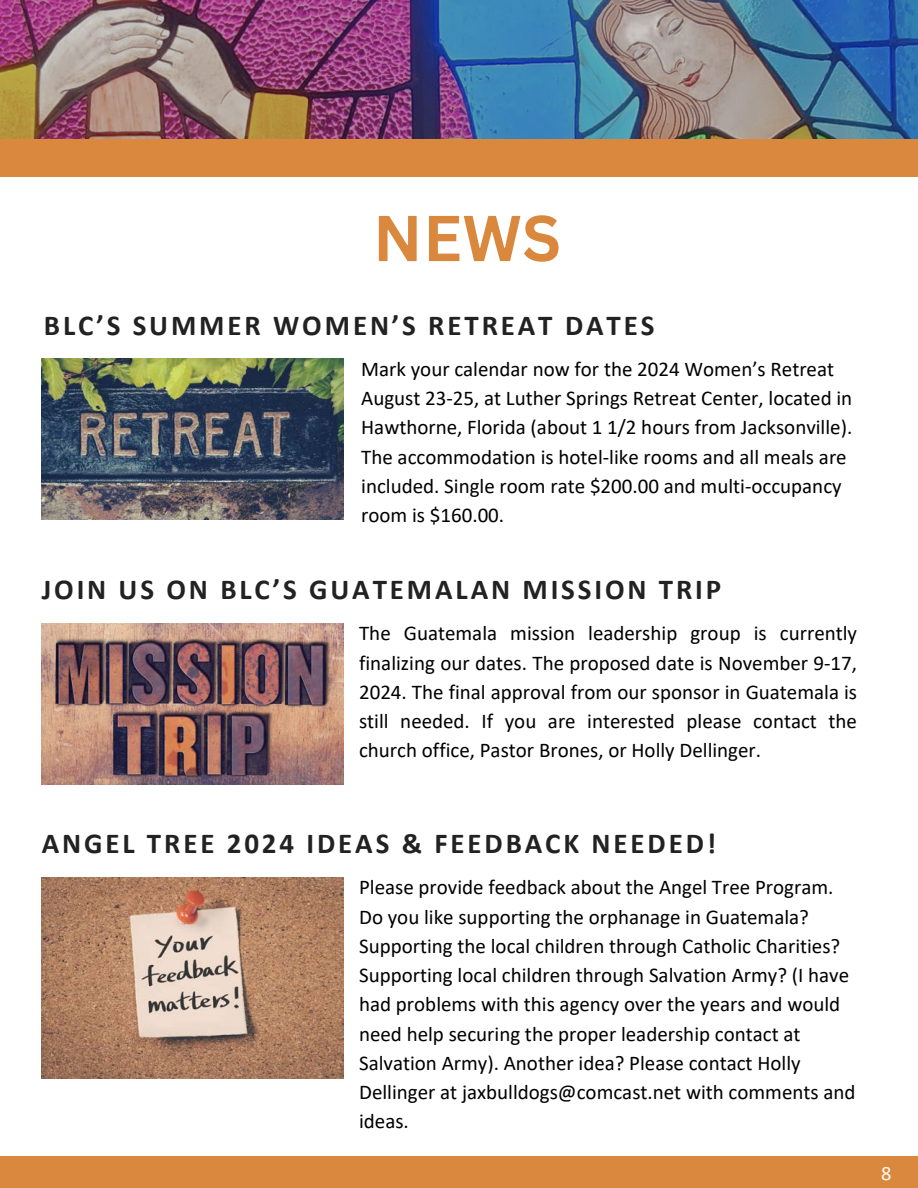
<style>
.page{position:relative;width:918px;height:1188px;background:#fff}
.page>*{position:absolute;margin:0;border:0;box-sizing:border-box;transform-origin:0 0}
.t1{font:700 63.3px "Canva Sans";color:#db883f}
.t2{font:700 28.95px "Calibri";letter-spacing:.1em;color:#222}
.t3{font:21.9px "Canva Sans";color:#fff9f3}
.t4{font:21px/29.2px "Calibri";color:#000}
.t5{font:20.4px "Calibri";color:#fff9f3}
</style>
<div class="page">
<div style="left:0;top:1156px;width:918px;height:32px;background:#db883f"></div>
<img style="left:41px;top:359px;width:303px;height:161px">
<img style="left:41px;top:623px;width:303px;height:161px">
<img style="left:41px;top:877px;width:303px;height:202px">
<img style="left:0;top:0;width:918px;height:140px">
<div style="left:0;top:140px;width:918px;height:37px;background:#db883f"></div>
<p class="t1" style="left:373px;top:193px;width:189px">NEWS</p>
<p class="t2" style="left:44px;top:313px;width:612px">BLC’S SUMMER WOMEN’S RETREAT DATES</p>
<p class="t4" style="left:361px;top:356px;width:493px">Mark your calendar now for the 2024 Women’s Retreat August 23-25, at Luther Springs Retreat Center, located in Hawthorne, Florida (about 1 1/2 hours from Jacksonville).<br>The accommodation is hotel-like rooms and all meals are included. Single room rate $200.00 and multi-occupancy room is $160.00.</p>
<p class="t2" style="left:42px;top:578px;width:681px">JOIN US ON BLC’S GUATEMALAN MISSION TRIP</p>
<h2 class="t4" style="left:359px;top:620px;width:500px;text-align:justify">The Guatemala mission leadership group is currently finalizing our dates. The proposed date is November 9-17, 2024. The final approval from our sponsor in Guatemala is still needed. If you are interested please contact the church office, Pastor Brones, or Holly Dellinger.</h2>
<p class="t2" style="left:42px;top:832px;width:676px">ANGEL TREE 2024 IDEAS &amp; FEEDBACK NEEDED!</p>
<p class="t4" style="left:359px;top:874px;width:498px">Please provide feedback about the Angel Tree Program.<br>Do you like supporting the orphanage in Guatemala?<br>Supporting the local children through Catholic Charities?<br>Supporting local children through Salvation Army? (I have had problems with this agency over the years and would need help securing the proper leadership contact at Salvation Army). Another idea? Please contact Holly Dellinger at jaxbulldogs@comcast.net with comments and ideas.</p>
<h2 class="t3" style="left:877px;top:1154px;width:16px">6</h2>
<p class="t3" style="left:877px;top:1154px;width:14px">5</p>
<p class="t5" style="left:881px;top:1165px;width:12px">8</p>
<h1 class="t5" style="left:881px;top:1165px;width:12px">6</h1>
</div>
